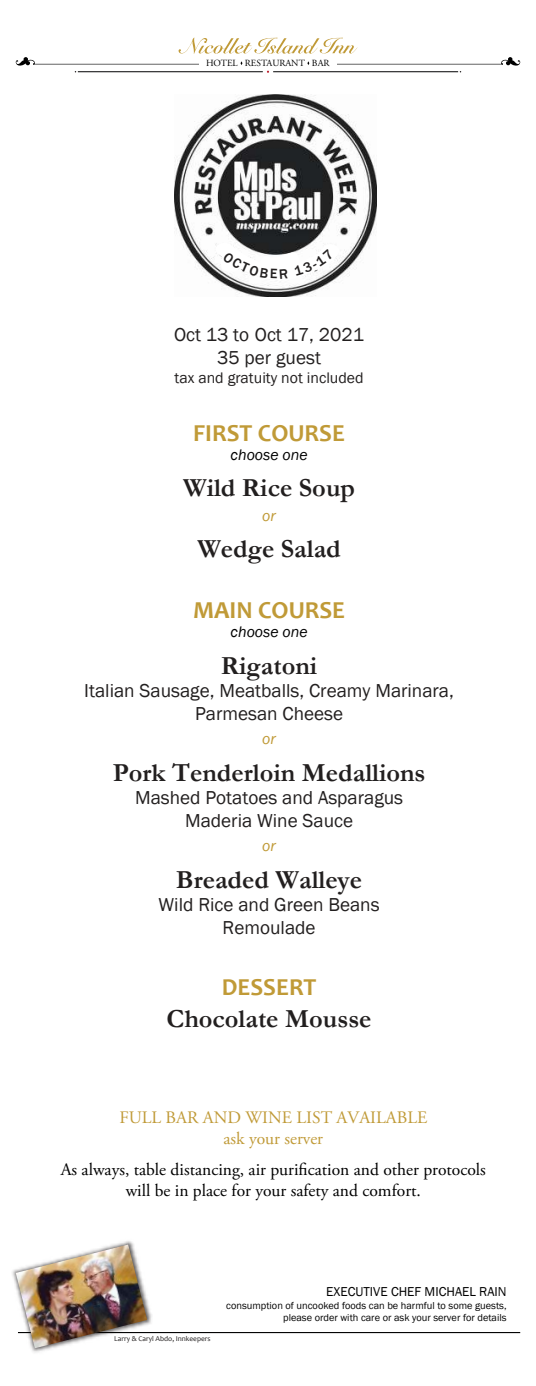
<style>
.page{position:relative;width:536px;height:1386px;background:#fff}
.page>*{position:absolute;margin:0;border:0;box-sizing:border-box;transform-origin:0 0}
.t1{font:700 26.25px "Garamond";color:#221f1f}
.t2{font:700 24.5px "Candara";color:#c09a37}
.t3{font:19.25px/23.1px "Franklin Gothic";color:#221f1f;text-align:center}
.t4{font:17.5px/21px "Adobe Garamond Pro";color:#000;text-align:center}
.t5{font:17.5px/21px "Adobe Garamond Pro";color:#c09a37;text-align:center}
.t6{font:15.75px "Franklin Gothic";color:#221f1f}
.t7{font:italic 15.75px "Franklin Gothic";color:#000}
.t8{font:italic 15.75px "Franklin Gothic";color:#c09a37}
.t9{font:13.3px "Franklin Gothic";color:#000}
.t10{font:10.33px/12.4px "Franklin Gothic";color:#000;text-align:right}
.t11{font:9.45px "Adobe Garamond Pro";color:#000}
.t12{font:7.35px "Candara";color:#221f1f}
</style>
<div class="page">
<svg style="left:15px;top:38px;width:506px;height:35px"></svg>
<hr style="left:18px;top:1332px;width:502px;height:1px;background:#000">
<img style="left:12px;top:1241px;width:143px;height:112px">
<img style="left:16px;top:1245px;width:131px;height:103px">
<img style="left:174px;top:95px;width:202px;height:202px">
<svg style="left:209px;top:239px;width:135px;height:42px"></svg>
<p class="t11" style="left:206px;top:60px;width:125px">HOTEL RESTAURANT BAR</p>
<p class="t3" style="left:174px;top:324px;width:191px">Oct 13 to Oct 17, 2021<br>35 per guest</p>
<p class="t6" style="left:174px;top:371px;width:190px">tax and gratuity not included</p>
<p class="t2" style="left:193px;top:418px;width:153px">FIRST COURSE</p>
<p class="t7" style="left:230px;top:445px;width:78px">choose one</p>
<h1 class="t1" style="left:183px;top:479px;width:173px">Wild Rice Soup</h1>
<p class="t8" style="left:262px;top:506px;width:15px">or</p>
<h1 class="t1" style="left:197px;top:540px;width:145px">Wedge Salad</h1>
<p class="t2" style="left:193px;top:595px;width:154px">MAIN COURSE</p>
<p class="t7" style="left:230px;top:623px;width:78px">choose one</p>
<h1 class="t1" style="left:221px;top:656px;width:98px">Rigatoni</h1>
<p class="t3" style="left:84px;top:680px;width:371px">Italian Sausage, Meatballs, Creamy Marinara,<br>Parmesan Cheese</p>
<p class="t8" style="left:262px;top:730px;width:15px">or</p>
<h1 class="t1" style="left:113px;top:764px;width:314px">Pork Tenderloin Medallions</h1>
<p class="t3" style="left:135px;top:787px;width:269px">Mashed Potatoes and Asparagus<br>Maderia Wine Sauce</p>
<p class="t8" style="left:262px;top:837px;width:15px">or</p>
<h1 class="t1" style="left:176px;top:871px;width:188px">Breaded Walleye</h1>
<p class="t3" style="left:158px;top:894px;width:222px">Wild Rice and Green Beans<br>Remoulade</p>
<p class="t2" style="left:221px;top:972px;width:96px">DESSERT</p>
<h1 class="t1" style="left:166px;top:1009px;width:206px">Chocolate Mousse</h1>
<p class="t5" style="left:119px;top:1108px;width:309px">FULL BAR AND WINE LIST AVAILABLE ask your server</p>
<p class="t4" style="left:61px;top:1161px;width:426px">As always, table distancing, air purification and other protocols will be in place for your safety and comfort.</p>
<p class="t12" style="left:114px;top:1336px;width:98px">Larry &amp; Caryl Abdo, Innkeepers</p>
<p class="t9" style="left:326px;top:1286px;width:182px">EXECUTIVE CHEF MICHAEL RAIN</p>
<p class="t10" style="left:226px;top:1300px;width:282px">consumption of uncooked foods can be harmful to some guests, please order with care or ask your server for details</p>
</div>
